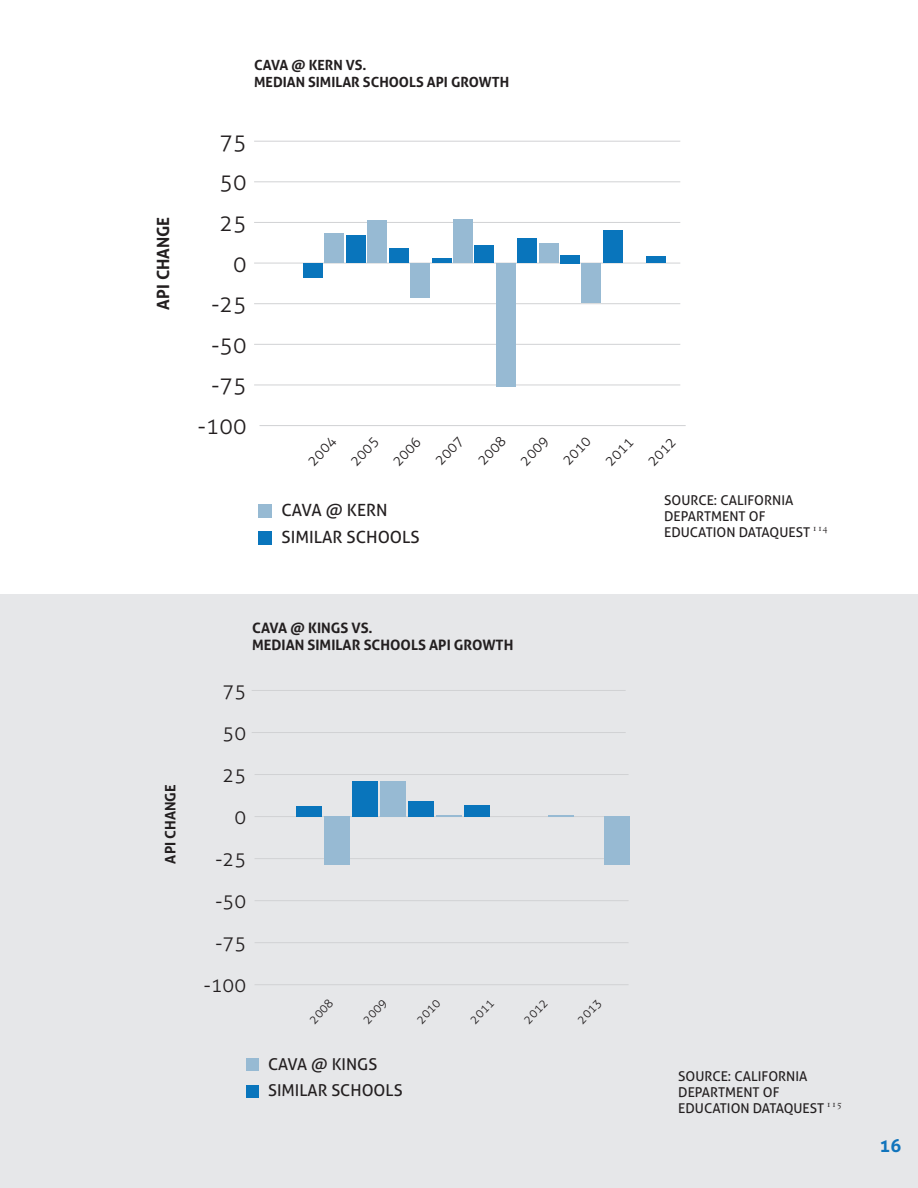
<style>
.page{position:relative;width:918px;height:1188px;background:#fff}
.page>*{position:absolute;margin:0;border:0;box-sizing:border-box;transform-origin:0 0}
.t1{font:300 22.65px "Aller";color:#231f20}
.t2{font:300 19.65px "Aller";color:#231f20}
.t3{font:700 18px "Aller";color:#1074bc}
.t4{font:16.8px/27.2px "Aller";color:#231f20}
.t5{font:700 16.8px "Aller";color:#231f20}
.t6{font:16.35px/26.2px "Aller";color:#231f20}
.t7{font:700 14.4px/17.2px "Aller";color:#231f20}
.t8{font:700 14.1px/16.8px "Aller";color:#231f20}
.t9{font:300 14.1px "Aller";color:#231f20}
.t10{font:13.5px "Aller";color:#231f20}
.t11{font:300 12px "Aller";color:#231f20}
.t12{font:10.5px "Fanwood";color:#231f20}
</style>
<div class="page">
<div style="left:0;top:594px;width:918px;height:594px;background:#e6e7e9"></div>
<div style="left:259px;top:505px;width:13px;height:13px;background:#97bad3"></div>
<div style="left:259px;top:532px;width:13px;height:13px;background:#0975bc"></div>
<hr style="left:254px;top:263px;width:426px;height:1px;background:#d1d2d4">
<hr style="left:254px;top:222px;width:426px;height:1px;background:#d1d2d4">
<hr style="left:254px;top:181px;width:426px;height:1px;background:#d1d2d4">
<hr style="left:254px;top:141px;width:426px;height:1px;background:#d1d2d4">
<hr style="left:254px;top:303px;width:426px;height:1px;background:#d1d2d4">
<hr style="left:254px;top:344px;width:426px;height:1px;background:#d1d2d4">
<hr style="left:254px;top:385px;width:426px;height:1px;background:#d1d2d4">
<hr style="left:259px;top:425px;width:427px;height:1px;background:#d1d2d4">
<div style="left:646px;top:257px;width:19px;height:6px;background:#0975bc"></div>
<div style="left:603px;top:231px;width:20px;height:32px;background:#0975bc"></div>
<div style="left:582px;top:263px;width:19px;height:39px;background:#97bad3"></div>
<div style="left:560px;top:255px;width:20px;height:8px;background:#0975bc"></div>
<div style="left:539px;top:244px;width:19px;height:19px;background:#97bad3"></div>
<div style="left:518px;top:239px;width:19px;height:24px;background:#0975bc"></div>
<div style="left:496px;top:263px;width:19px;height:124px;background:#97bad3"></div>
<div style="left:475px;top:245px;width:19px;height:18px;background:#0975bc"></div>
<div style="left:453px;top:219px;width:20px;height:44px;background:#97bad3"></div>
<div style="left:432px;top:258px;width:19px;height:5px;background:#0975bc"></div>
<div style="left:410px;top:263px;width:20px;height:34px;background:#97bad3"></div>
<div style="left:389px;top:248px;width:19px;height:15px;background:#0975bc"></div>
<div style="left:368px;top:221px;width:19px;height:42px;background:#97bad3"></div>
<div style="left:346px;top:235px;width:19px;height:28px;background:#0975bc"></div>
<div style="left:325px;top:234px;width:19px;height:29px;background:#97bad3"></div>
<div style="left:303px;top:263px;width:20px;height:15px;background:#0975bc"></div>
<div style="left:246px;top:1059px;width:13px;height:12px;background:#97bad3"></div>
<div style="left:246px;top:1085px;width:13px;height:13px;background:#0975bc"></div>
<hr style="left:255px;top:816px;width:374px;height:1px;background:#d1d2d4">
<hr style="left:255px;top:774px;width:374px;height:1px;background:#d1d2d4">
<hr style="left:252px;top:732px;width:374px;height:1px;background:#d1d2d4">
<hr style="left:252px;top:690px;width:374px;height:1px;background:#d1d2d4">
<hr style="left:255px;top:858px;width:374px;height:1px;background:#d1d2d4">
<hr style="left:255px;top:900px;width:374px;height:1px;background:#d1d2d4">
<hr style="left:255px;top:942px;width:374px;height:1px;background:#d1d2d4">
<hr style="left:255px;top:984px;width:374px;height:1px;background:#d1d2d4">
<div style="left:605px;top:817px;width:25px;height:48px;background:#97bad3"></div>
<hr style="left:549px;top:815px;width:25px;height:2px;background:#97bad3">
<div style="left:464px;top:805px;width:26px;height:12px;background:#0975bc"></div>
<hr style="left:436px;top:815px;width:26px;height:2px;background:#97bad3">
<div style="left:408px;top:801px;width:26px;height:16px;background:#0975bc"></div>
<div style="left:380px;top:781px;width:26px;height:36px;background:#97bad3"></div>
<div style="left:352px;top:781px;width:26px;height:36px;background:#0975bc"></div>
<div style="left:324px;top:817px;width:26px;height:48px;background:#97bad3"></div>
<div style="left:296px;top:806px;width:25px;height:11px;background:#0975bc"></div>
<p class="t5" style="left:153px;top:310px;width:94px;rotate:-90deg">API CHANGE</p>
<p class="t8" style="left:254px;top:57px;width:257px">CAVA @ KERN VS.<br>MEDIAN SIMILAR SCHOOLS API GROWTH</p>
<p class="t1" style="left:219px;top:128px;width:29px">75</p>
<p class="t1" style="left:219px;top:169px;width:29px">50</p>
<p class="t1" style="left:219px;top:209px;width:29px">25</p>
<p class="t1" style="left:233px;top:250px;width:15px">0</p>
<p class="t1" style="left:211px;top:291px;width:37px">-25</p>
<p class="t1" style="left:211px;top:331px;width:37px">-50</p>
<p class="t1" style="left:211px;top:372px;width:37px">-75</p>
<p class="t1" style="left:198px;top:412px;width:50px">-100</p>
<p class="t9" style="left:304px;top:457px;width:35px;rotate:-46deg">2004</p>
<p class="t9" style="left:347px;top:457px;width:35px;rotate:-46deg">2005</p>
<p class="t9" style="left:389px;top:457px;width:35px;rotate:-46deg">2006</p>
<p class="t9" style="left:432px;top:457px;width:35px;rotate:-46deg">2007</p>
<p class="t9" style="left:474px;top:457px;width:35px;rotate:-46deg">2008</p>
<p class="t9" style="left:517px;top:457px;width:35px;rotate:-46deg">2009</p>
<p class="t9" style="left:559px;top:457px;width:35px;rotate:-46deg">2010</p>
<p class="t9" style="left:602px;top:457px;width:35px;rotate:-46deg">2011</p>
<p class="t9" style="left:644px;top:458px;width:35px;rotate:-46deg">2012</p>
<p class="t4" style="left:282px;top:497px;width:140px">CAVA @ KERN<br>SIMILAR SCHOOLS</p>
<p class="t10" style="left:664px;top:492px;width:131px">SOURCE: CALIFORNIA</p>
<p class="t10" style="left:664px;top:508px;width:103px">DEPARTMENT OF</p>
<p class="t10" style="left:664px;top:524px;width:148px">EDUCATION DATAQUEST</p>
<p class="t12" style="left:812px;top:522px;width:17px">114</p>
<p class="t7" style="left:162px;top:864px;width:81px;rotate:-90deg">API CHANGE</p>
<p class="t7" style="left:252px;top:619px;width:263px">CAVA @ KINGS VS.<br>MEDIAN SIMILAR SCHOOLS API GROWTH</p>
<p class="t2" style="left:223px;top:679px;width:25px">75</p>
<p class="t2" style="left:223px;top:721px;width:25px">50</p>
<p class="t2" style="left:223px;top:763px;width:25px">25</p>
<p class="t2" style="left:234px;top:805px;width:13px">0</p>
<p class="t2" style="left:216px;top:847px;width:32px">-25</p>
<p class="t2" style="left:216px;top:889px;width:32px">-50</p>
<p class="t2" style="left:216px;top:931px;width:32px">-75</p>
<p class="t2" style="left:204px;top:973px;width:44px">-100</p>
<p class="t11" style="left:306px;top:1017px;width:30px;rotate:-46deg">2008</p>
<p class="t11" style="left:360px;top:1017px;width:30px;rotate:-46deg">2009</p>
<p class="t11" style="left:413px;top:1017px;width:30px;rotate:-46deg">2010</p>
<p class="t11" style="left:467px;top:1017px;width:30px;rotate:-46deg">2011</p>
<p class="t11" style="left:521px;top:1017px;width:30px;rotate:-46deg">2012</p>
<p class="t11" style="left:574px;top:1017px;width:30px;rotate:-46deg">2013</p>
<p class="t6" style="left:268px;top:1051px;width:136px">CAVA @ KINGS<br>SIMILAR SCHOOLS</p>
<p class="t10" style="left:678px;top:1068px;width:131px">SOURCE: CALIFORNIA</p>
<p class="t10" style="left:678px;top:1084px;width:103px">DEPARTMENT OF</p>
<p class="t10" style="left:678px;top:1100px;width:148px">EDUCATION DATAQUEST</p>
<p class="t12" style="left:826px;top:1098px;width:17px">115</p>
<p class="t3" style="left:880px;top:1134px;width:23px">16</p>
</div>
